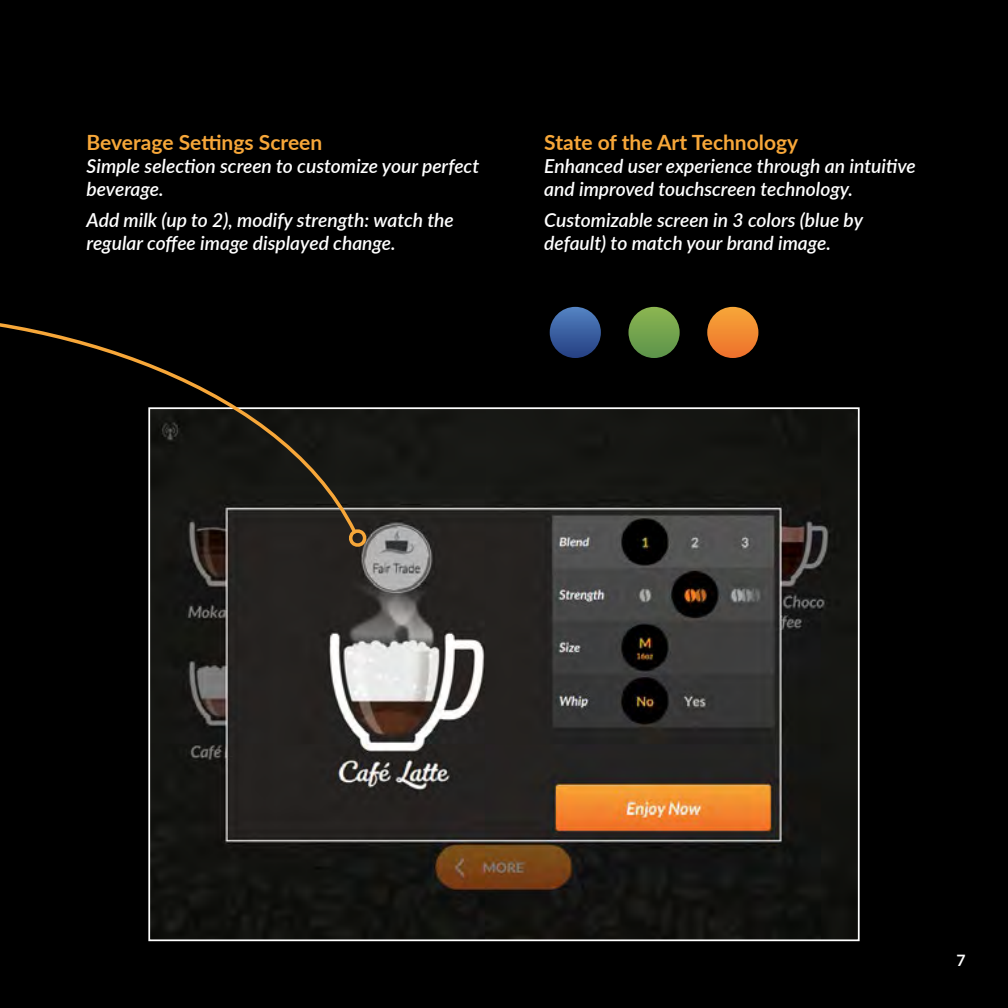
<style>
.page{position:relative;width:1008px;height:1008px;background:#000}
.page>*{position:absolute;margin:0;border:0;box-sizing:border-box;transform-origin:0 0}
.t1{font:700 21px "Lato";color:#f7a739}
.t2{font:italic 600 19.25px/23.1px "Lato";color:#fff}
.t3{font:700 15.75px "Lato";color:#fff}
</style>
<div class="page">
<svg style="left:550px;top:307px;width:51px;height:51px;background:#3a5f9f"></svg>
<svg style="left:628px;top:307px;width:52px;height:51px;background:#709f4b"></svg>
<svg style="left:707px;top:307px;width:51px;height:51px;background:#ee8931"></svg>
<img style="left:151px;top:410px;width:706px;height:528px">
<svg style="left:0;top:323px;width:359px;height:213px"></svg>
<svg style="left:345px;top:525px;width:23px;height:26px"></svg>
<p class="t1" style="left:87px;top:126px;width:237px">Beverage Settings Screen</p>
<p class="t2" style="left:87px;top:153px;width:394px">Simple selection screen to customize your perfect beverage.</p>
<p class="t2" style="left:87px;top:207px;width:369px">Add milk (up to 2), modify strength: watch the regular coffee image displayed change.</p>
<p class="t1" style="left:544px;top:126px;width:255px">State of the Art Technology</p>
<p class="t2" style="left:544px;top:153px;width:373px">Enhanced user experience through an intuitive and improved touchscreen technology.</p>
<p class="t2" style="left:544px;top:207px;width:320px">Customizable screen in 3 colors (blue by default) to match your brand image.</p>
<p class="t3" style="left:956px;top:948px;width:11px">7</p>
</div>
